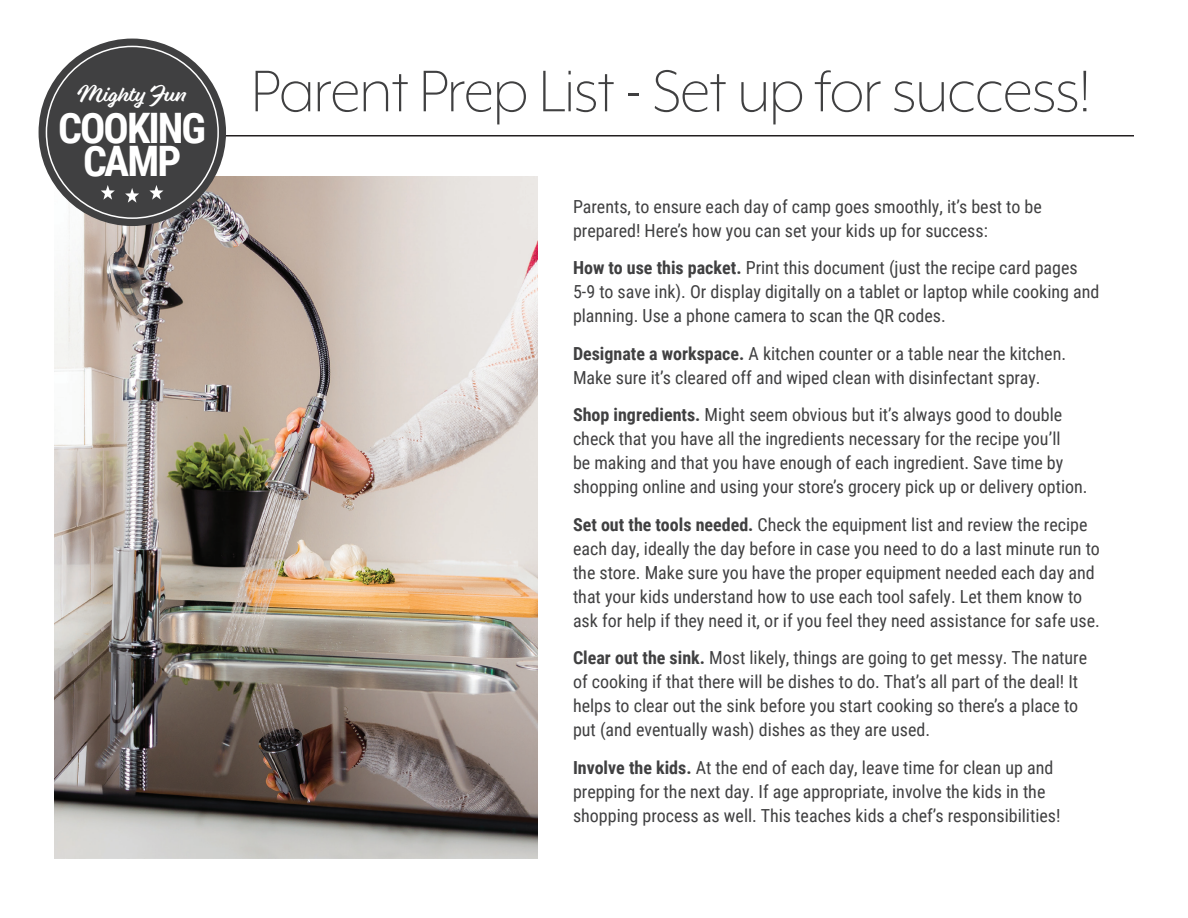
<style>
.page{position:relative;width:1188px;height:918px;background:#fff}
.page>*{position:absolute;margin:0;border:0;box-sizing:border-box;transform-origin:0 0}
.t1{font:300 67.5px "Mr Eaves XL Mod OT";letter-spacing:-.02em;color:#404041}
.t2{font:700 42px/33px "Roboto Condensed";letter-spacing:-.045em;color:#fff;text-align:center}
.t3{font:21.6px "Eds Market Main Script";color:#fff}
.t4{font:18px/24px "Roboto Condensed";color:#404041}
.s1{font-weight:700}
</style>
<div class="page">
<img style="left:54px;top:176px;width:484px;height:683px">
<hr style="left:54px;top:135px;width:1080px;height:1px;background:#231f20">
<div style="left:39px;top:39px;width:187px;height:187px;background:#404041;border-radius:50%"></div>
<svg style="left:125px;top:188px;width:14px;height:15px"></svg>
<svg style="left:149px;top:185px;width:14px;height:15px"></svg>
<svg style="left:101px;top:185px;width:14px;height:15px"></svg>
<p class="t3" style="left:77px;top:80px;width:111px">Mighty Fun</p>
<h2 class="t2" style="left:58px;top:110px;width:150px">COOKING<br>CAMP</h2>
<h1 class="t1" style="left:251px;top:57px;width:842px">Parent Prep List - Set up for success!</h1>
<p class="t4" style="left:573px;top:194px;width:470px">Parents, to ensure each day of camp goes smoothly, it’s best to be prepared! Here’s how you can set your kids up for success:</p>
<p class="t4" style="left:573px;top:255px;width:528px"><span class="s1">How to use this packet.</span> Print this document (just the recipe card pages<br>5-9 to save ink). Or display digitally on a tablet or laptop while cooking and planning. Use a phone camera to scan the QR codes.</p>
<p class="t4" style="left:573px;top:341px;width:495px"><span class="s1">Designate a workspace.</span> A kitchen counter or a table near the kitchen.<br>Make sure it’s cleared off and wiped clean with disinfectant spray.</p>
<p class="t4" style="left:573px;top:402px;width:516px"><span class="s1">Shop ingredients.</span> Might seem obvious but it’s always good to double check that you have all the ingredients necessary for the recipe you’ll<br>be making and that you have enough of each ingredient. Save time by shopping online and using your store’s grocery pick up or delivery option.</p>
<p class="t4" style="left:573px;top:512px;width:528px"><span class="s1">Set out the tools needed.</span> Check the equipment list and review the recipe each day, ideally the day before in case you need to do a last minute run to the store. Make sure you have the proper equipment needed each day and that your kids understand how to use each tool safely. Let them know to ask for help if they need it, or if you feel they need assistance for safe use.</p>
<p class="t4" style="left:573px;top:645px;width:516px"><span class="s1">Clear out the sink.</span> Most likely, things are going to get messy. The nature of cooking if that there will be dishes to do. That’s all part of the deal! It helps to clear out the sink before you start cooking so there’s a place to put (and eventually wash) dishes as they are used.</p>
<p class="t4" style="left:573px;top:755px;width:489px"><span class="s1">Involve the kids.</span> At the end of each day, leave time for clean up and prepping for the next day. If age appropriate, involve the kids in the shopping process as well. This teaches kids a chef’s responsibilities!</p>
</div>
